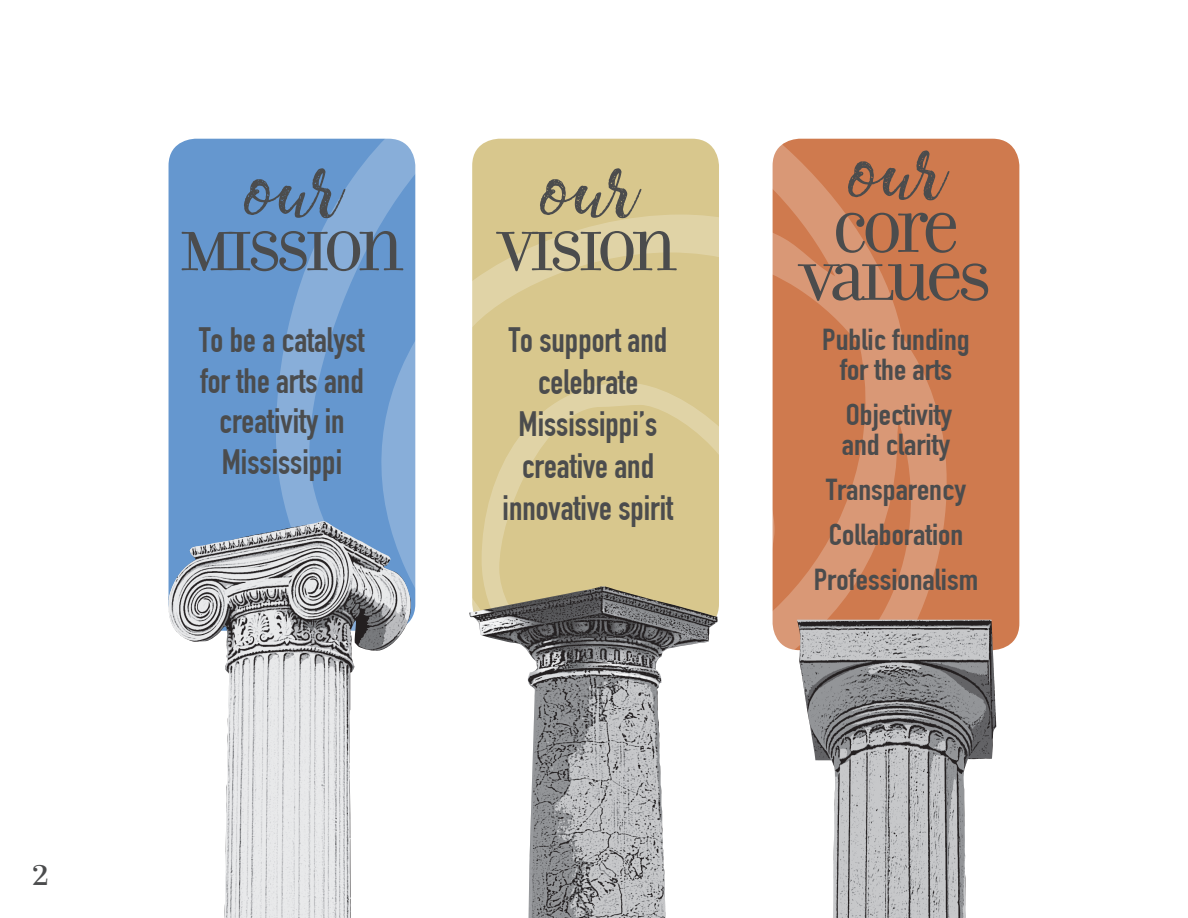
<style>
.page{position:relative;width:1188px;height:918px;background:#fff}
.page>*{position:absolute;margin:0;border:0;box-sizing:border-box;transform-origin:0 0}
.t1{font:75px "Perfume Classic Demo Version";color:#4b4c4d}
.t2{font:59.55px "Filosofia Unicase";letter-spacing:-.08em;color:#4b4c4d}
.t3{font:55.35px "Filosofia Unicase";letter-spacing:-.08em;color:#4b4c4d;scale:1.1 1}
.t4{font:34.5px/40.5px "DIN Engschrift";color:#4b4c4d;text-align:center}
.t5{font:30.75px "Filosofia Unicase";color:#4b4c4d;scale:1.1 1}
.t6{font:29.7px "DIN Engschrift";color:#4b4c4d;scale:1.11 1}
</style>
<div class="page">
<div style="left:773px;top:139px;width:246px;height:511px;background:#cf7a4e;border-radius:27px"></div>
<div style="left:169px;top:139px;width:246px;height:492px;background:#6597cf;border-radius:27px"></div>
<svg style="left:276px;top:138px;width:672px;height:512px"></svg>
<img style="left:797px;top:620px;width:199px;height:298px">
<img style="left:169px;top:521px;width:242px;height:397px">
<img style="left:469px;top:586px;width:249px;height:332px">
<p class="t5" style="left:32px;top:857px;width:18px">2</p>
<p class="t1" style="left:245px;top:144px;width:95px">our</p>
<p class="t2" style="left:180px;top:216px;width:225px">MISSION</p>
<p class="t4" style="left:199px;top:320px;width:167px">To be a catalyst</p>
<p class="t4" style="left:200px;top:360px;width:165px">for the arts and creativity in</p>
<p class="t4" style="left:222px;top:441px;width:122px">Mississippi</p>
<p class="t1" style="left:541px;top:144px;width:95px">our</p>
<p class="t2" style="left:499px;top:216px;width:179px">VISION</p>
<p class="t4" style="left:509px;top:320px;width:160px">To support and</p>
<p class="t4" style="left:538px;top:362px;width:102px">celebrate</p>
<p class="t4" style="left:519px;top:404px;width:140px">Mississippi’s</p>
<p class="t4" style="left:522px;top:446px;width:134px">creative and</p>
<p class="t4" style="left:503px;top:488px;width:172px">innovative spirit</p>
<p class="t1" style="left:849px;top:126px;width:95px">our</p>
<p class="t2" style="left:833px;top:197px;width:128px">CORE</p>
<p class="t3" style="left:801px;top:249px;width:175px">VALUES</p>
<p class="t6" style="left:822px;top:322px;width:134px">Public funding</p>
<p class="t6" style="left:840px;top:352px;width:103px">for the arts</p>
<p class="t6" style="left:846px;top:397px;width:97px">Objectivity</p>
<p class="t6" style="left:842px;top:427px;width:99px">and clarity</p>
<p class="t6" style="left:826px;top:472px;width:128px">Transparency</p>
<p class="t6" style="left:829px;top:517px;width:123px">Collaboration</p>
<p class="t6" style="left:814px;top:562px;width:150px">Professionalism</p>
</div>
